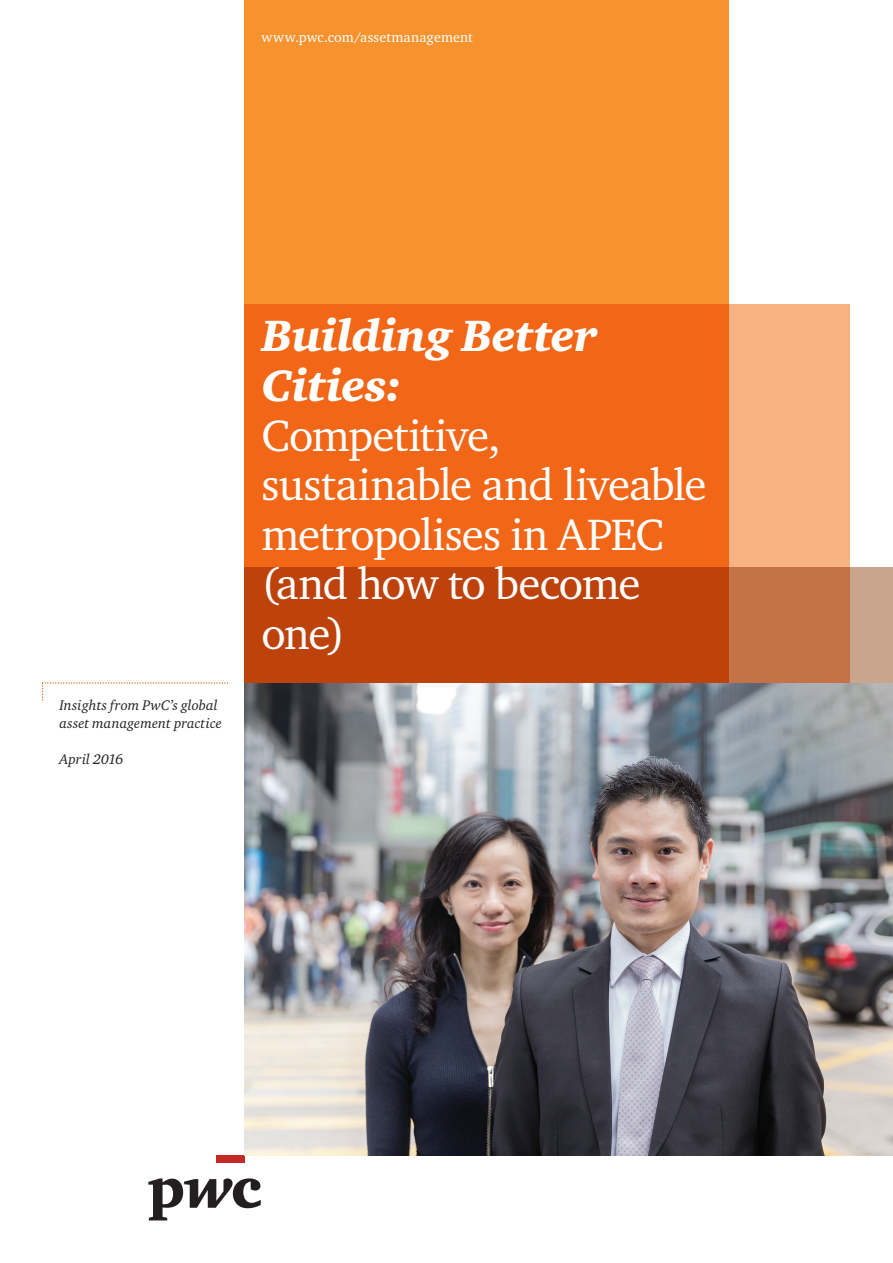
<style>
.page{position:relative;width:893px;height:1263px;background:#fff}
.page>*{position:absolute;margin:0;border:0;box-sizing:border-box;transform-origin:0 0}
.Sub_title__2{font:45px/49.5px "Charter ITC";letter-spacing:-.02em;color:#fff}
.Headline__type_2{font:45px/49.5px "Charter ITC Blac Ital";letter-spacing:-.01em;color:#fff}
.Relationship_story_S{font:italic 14.25px/18px "Charter ITC";letter-spacing:.01em;color:#231f20}
.Navigation__URL_web{font:14.25px "Charter ITC";letter-spacing:.005em;color:#fff}
</style>
<div class="page">
<div style="left:216px;top:1155px;width:28px;height:7px;background:#c32a25"></div>
<svg style="left:148px;top:1178px;width:113px;height:42px"></svg>
<div style="left:244px;top:304px;width:606px;height:851px;background:#f9b281"></div>
<svg style="left:244px;top:0;width:485px;height:567px;background:#f47e23"></svg>
<svg style="left:244px;top:567px;width:649px;height:116px;background:#be511f"></svg>
<svg style="left:42px;top:682px;width:186px;height:19px"></svg>
<img style="left:244px;top:683px;width:649px;height:472px">
<p class="Navigation__URL_web" style="left:261px;top:29px;width:213px">www.pwc.com/assetmanagement</p>
<p class="Relationship_story_S" style="left:60px;top:695px;width:164px">Insights from PwC’s global asset management practice</p>
<p class="Relationship_story_S" style="left:60px;top:749px;width:66px">April 2016</p>
<p class="Headline__type_2" style="left:261px;top:311px;width:337px">Building Better<br>Cities:</p>
<p class="Sub_title__2" style="left:261px;top:410px;width:446px">Competitive, sustainable and liveable metropolises in APEC</p>
<p class="Sub_title__2" style="left:261px;top:558px;width:380px">(and how to become one)</p>
</div>
